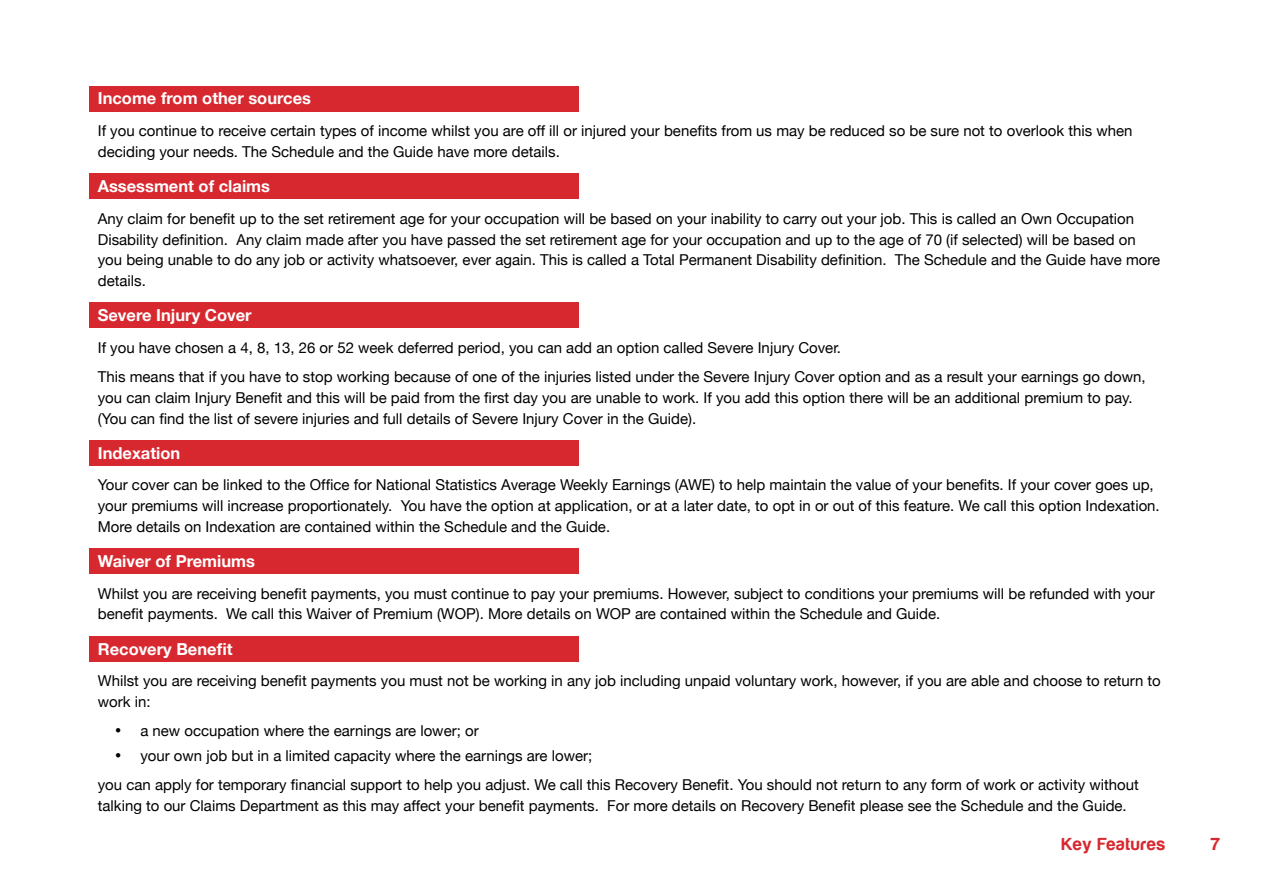
<style>
.page{position:relative;width:1263px;height:893px;background:#fff}
.page>*{position:absolute;margin:0;border:0;box-sizing:border-box;transform-origin:0 0}
.t1{font:18px "Harabara";letter-spacing:.05em;color:#d7282f}
.t2{font:700 16.5px "Helvetica Neue";color:#fff}
.t3{font:15px/20.7px "Helvetica Neue";color:#000}
</style>
<div class="page">
<div style="left:89px;top:86px;width:489px;height:25px;background:#d7282f"></div>
<div style="left:89px;top:173px;width:489px;height:26px;background:#d7282f"></div>
<div style="left:89px;top:302px;width:489px;height:26px;background:#d7282f"></div>
<div style="left:89px;top:440px;width:489px;height:25px;background:#d7282f"></div>
<div style="left:89px;top:548px;width:489px;height:26px;background:#d7282f"></div>
<div style="left:89px;top:636px;width:489px;height:25px;background:#d7282f"></div>
<p class="t2" style="left:98px;top:88px;width:215px">Income from other sources</p>
<p class="t3" style="left:98px;top:120px;width:1036px">If you continue to receive certain types of income whilst you are off ill or injured your benefits from us may be reduced so be sure not to overlook this when deciding your needs. The Schedule and the Guide have more details.</p>
<p class="t2" style="left:98px;top:176px;width:174px">Assessment of claims</p>
<p class="t3" style="left:98px;top:208px;width:1064px">Any claim for benefit up to the set retirement age for your occupation will be based on your inability to carry out your job. This is called an Own Occupation Disability definition. Any claim made after you have passed the set retirement age for your occupation and up to the age of 70 (if selected) will be based on you being unable to do any job or activity whatsoever, ever again. This is called a Total Permanent Disability definition. The Schedule and the Guide have more details.</p>
<p class="t2" style="left:98px;top:305px;width:155px">Severe Injury Cover</p>
<p class="t3" style="left:98px;top:333px;width:1049px;line-height:29.2px">If you have chosen a 4, 8, 13, 26 or 52 week deferred period, you can add an option called Severe Injury Cover.<br>This means that if you have to stop working because of one of the injuries listed under the Severe Injury Cover option and as a result your earnings go down,</p>
<p class="t3" style="left:98px;top:387px;width:1036px">you can claim Injury Benefit and this will be paid from the first day you are unable to work. If you add this option there will be an additional premium to pay. (You can find the list of severe injuries and full details of Severe Injury Cover in the Guide).</p>
<p class="t2" style="left:98px;top:442px;width:84px">Indexation</p>
<p class="t3" style="left:98px;top:475px;width:1063px">Your cover can be linked to the Office for National Statistics Average Weekly Earnings (AWE) to help maintain the value of your benefits. If your cover goes up, your premiums will increase proportionately. You have the option at application, or at a later date, to opt in or out of this feature. We call this option Indexation.<br>More details on Indexation are contained within the Schedule and the Guide.</p>
<p class="t2" style="left:98px;top:551px;width:159px">Waiver of Premiums</p>
<p class="t3" style="left:98px;top:583px;width:1058px">Whilst you are receiving benefit payments, you must continue to pay your premiums. However, subject to conditions your premiums will be refunded with your benefit payments. We call this Waiver of Premium (WOP). More details on WOP are contained within the Schedule and Guide.</p>
<p class="t2" style="left:98px;top:638px;width:136px">Recovery Benefit</p>
<p class="t3" style="left:98px;top:670px;width:1064px">Whilst you are receiving benefit payments you must not be working in any job including unpaid voluntary work, however, if you are able and choose to return to work in:</p>
<p class="t3" style="left:115px;top:720px;width:365px">• a new occupation where the earnings are lower; or</p>
<p class="t3" style="left:98px;top:741px;width:1042px;line-height:29.2px;text-indent:17px">• your own job but in a limited capacity where the earnings are lower;<br>you can apply for temporary financial support to help you adjust. We call this Recovery Benefit. You should not return to any form of work or activity without</p>
<p class="t3" style="left:98px;top:795px;width:1030px">talking to our Claims Department as this may affect your benefit payments. For more details on Recovery Benefit please see the Schedule and the Guide.</p>
<p class="t1" style="left:1062px;top:835px;width:105px">Key Features</p>
<p class="t1" style="left:1211px;top:835px;width:11px">7</p>
</div>
